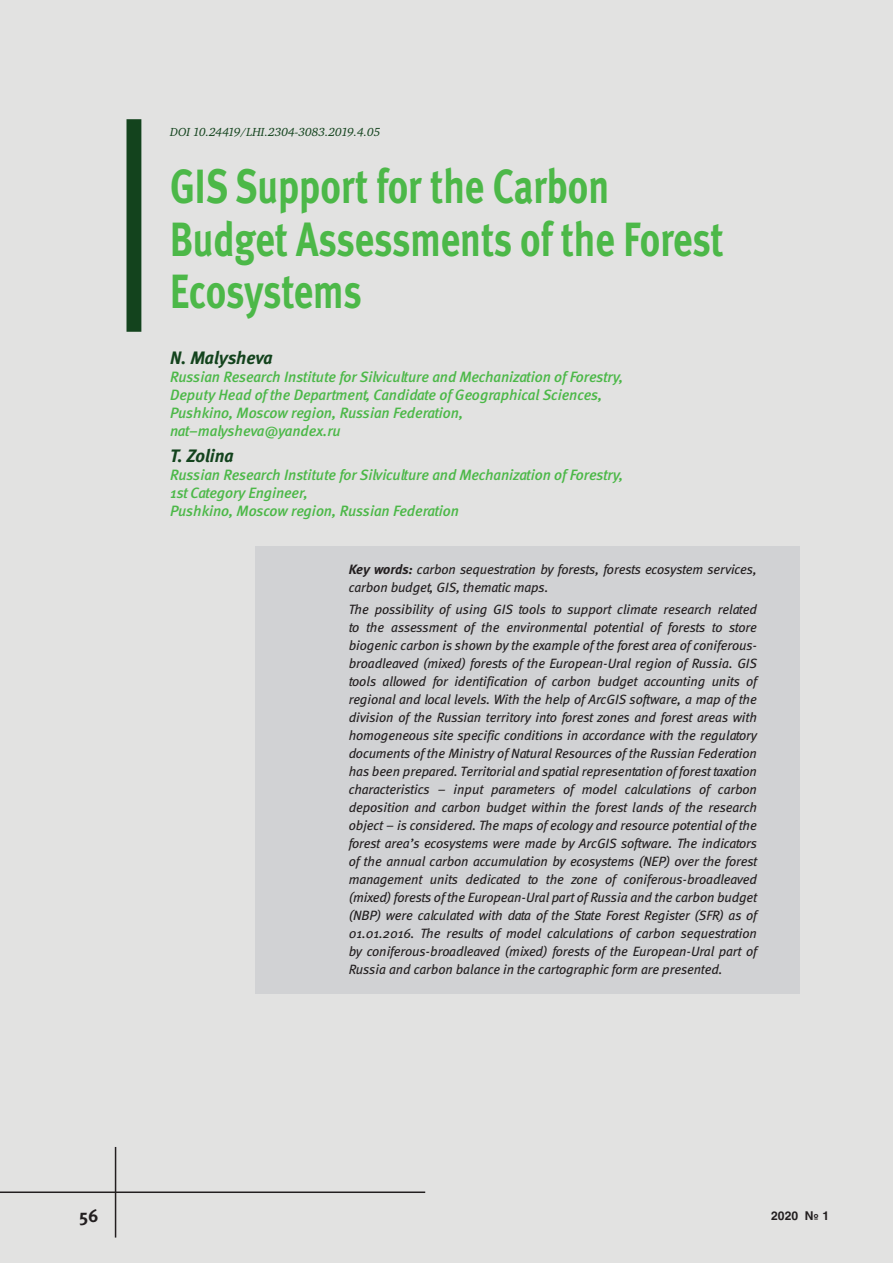
<style>
.page{position:relative;width:893px;height:1263px;background:#e2e2e1}
.page>*{position:absolute;margin:0;border:0;box-sizing:border-box;transform-origin:0 0}
.Zag_1{font:48px/52.5px "Meta Bold LFC";color:#4cb848;scale:.8 1}
.Zag_Avtor{font:italic 18px "Meta Bold C";letter-spacing:-.005em;color:#13431d}
.t1{font:18px "Meta Bold C";color:#231f20}
.Zag_Avtor_01{font:italic 15px/18px "Meta Medium C";letter-spacing:-.01em;color:#4cb848}
.Annotaciya{font:italic 13.5px/18px "Meta Book C";letter-spacing:-.01em;color:#231f20}
.UDK{font:italic 12px "Charter C";color:#13431d}
.t2{font:700 12px "Helios C";color:#231f20}
.s1{font-family:"Meta Bold LFC"}
</style>
<div class="page">
<hr style="left:0;top:1191px;width:425px;height:2px;background:#231f20">
<hr style="left:115px;top:1147px;width:1px;height:90px;background:#231f20">
<div style="left:126px;top:119px;width:15px;height:213px;background:#13431d"></div>
<div style="left:255px;top:546px;width:544px;height:66px;background:#d1d2d4"></div>
<div style="left:255px;top:587px;width:544px;height:407px;background:#d1d2d4"></div>
<p class="UDK" style="left:170px;top:126px;width:212px">DOI 10.24419/LHI.2304-3083.2019.4.05</p>
<p class="Zag_1" style="left:170px;top:160px;width:693px">GIS Support for the Carbon<br>Budget Assessments of the Forest<br>Ecosystems</p>
<p class="Zag_Avtor" style="left:170px;top:347px;width:104px">N. Malysheva</p>
<p class="Zag_Avtor_01" style="left:170px;top:368px;width:455px">Russian Research Institute for Silviculture and Mechanization of Forestry, Deputy Head of the Department, Candidate of Geographical Sciences, Pushkino, Moscow region, Russian Federation, nat–malysheva@yandex.ru</p>
<p class="Zag_Avtor" style="left:170px;top:445px;width:65px">Т. Zolina</p>
<p class="Zag_Avtor_01" style="left:170px;top:465px;width:455px">Russian Research Institute for Silviculture and Mechanization of Forestry,<br>1st Category Engineer,<br>Pushkino, Moscow region, Russian Federation</p>
<p class="Annotaciya" style="left:349px;top:560px;width:410px"><span class="s1">Key words:</span> carbon sequestration by forests, forests ecosystem services, carbon budget, GIS, thematic maps.</p>
<p class="Annotaciya" style="left:349px;top:600px;width:410px;text-align:justify">The possibility of using GIS tools to support climate research related to the assessment of the environmental potential of forests to store biogenic carbon is shown by the example of the forest area of coniferous&shy;broadleaved (mixed) forests of the European-Ural region of Russia. GIS tools allowed for identification of carbon budget accounting units of regional and local levels. With the help of ArcGIS software, a map of the division of the Russian territory into forest zones and forest areas with homogeneous site specific conditions in accordance with the regulatory documents of the Ministry of Natural Resources of the Russian Federation has been prepared. Territorial and spatial representation of forest taxation characteristics – input parameters of model calculations of carbon deposition and carbon budget within the forest lands of the research object – is considered. The maps of ecology and resource potential of the forest area’s ecosystems were made by ArcGIS software. The indicators of the annual carbon accumulation by ecosystems (NEP) over the forest management units dedicated to the zone of coniferous-broadleaved (mixed) forests of the European-Ural part of Russia and the carbon budget (NBP) were calculated with data of the State Forest Register (SFR) as of 01.01.2016. The results of model calculations of carbon sequestration by coniferous-broadleaved (mixed) forests of the European-Ural part of Russia and carbon balance in the cartographic form are presented.</p>
<h2 class="t1" style="left:79px;top:1205px;width:21px">56</h2>
<p class="t2" style="left:771px;top:1208px;width:59px">2020 № 1</p>
</div>
